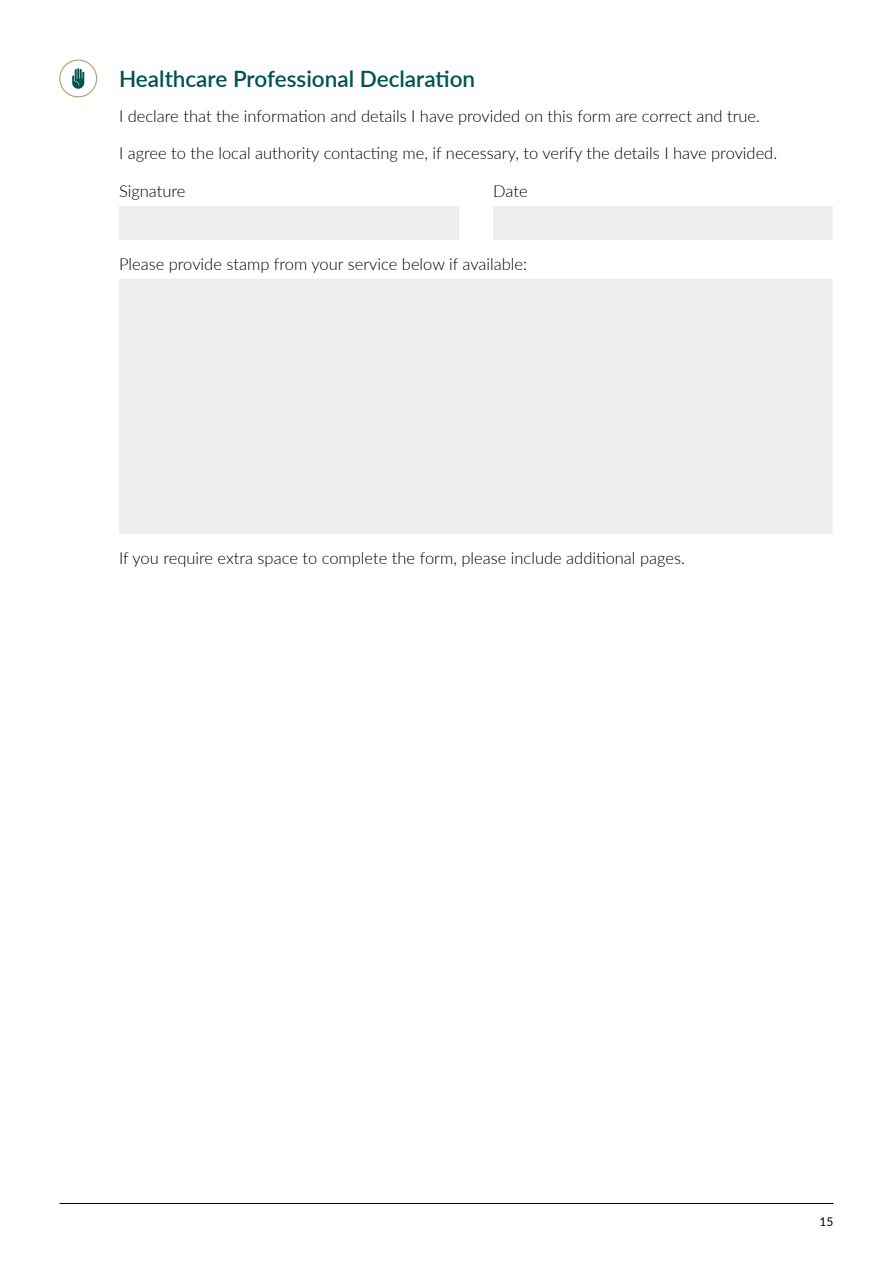
<style>
.page{position:relative;width:893px;height:1263px;background:#fff}
.page>*{position:absolute;margin:0;border:0;box-sizing:border-box;transform-origin:0 0}
.t1{font:600 22.5px "Lato";color:#00534f}
.t2{font:300 16.5px "Lato";color:#000}
.t3{font:12px "Lato";color:#000}
</style>
<div class="page">
<hr style="left:60px;top:1203px;width:773px;height:1px;background:#000">
<div style="left:59px;top:60px;width:38px;height:37px;border:1px solid #b09f6b;border-radius:50%"></div>
<svg style="left:119px;top:206px;width:714px;height:328px;background:#efefef"></svg>
<svg style="left:72px;top:68px;width:12px;height:21px"></svg>
<h1 class="t1" style="left:119px;top:63px;width:358px">Healthcare Professional Declaration</h1>
<p class="t2" style="left:119px;top:104px;width:642px">I declare that the information and details I have provided on this form are correct and true.</p>
<p class="t2" style="left:119px;top:141px;width:660px">I agree to the local authority contacting me, if necessary, to verify the details I have provided.</p>
<p class="t2" style="left:119px;top:180px;width:68px">Signature</p>
<p class="t2" style="left:493px;top:180px;width:36px">Date</p>
<p class="t2" style="left:119px;top:253px;width:410px">Please provide stamp from your service below if available:</p>
<p class="t2" style="left:119px;top:547px;width:567px">If you require extra space to complete the form, please include additional pages.</p>
<p class="t3" style="left:819px;top:1213px;width:15px">15</p>
</div>
